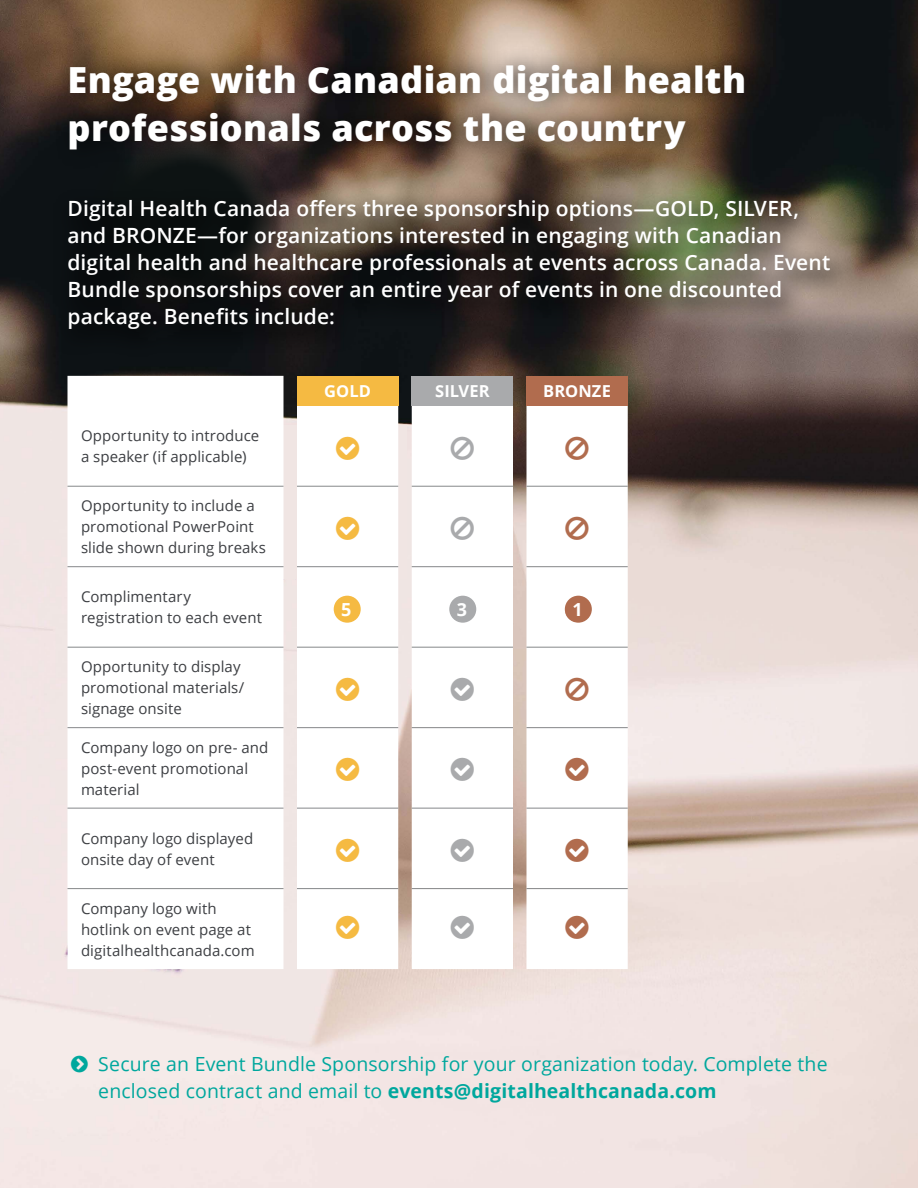
<style>
.page{position:relative;width:918px;height:1188px;background:#fff}
.page>*{position:absolute;margin:0;border:0;box-sizing:border-box;transform-origin:0 0}
.t1{font:800 36px/48px "Open Sans";letter-spacing:.01em;color:#fff}
.t2{font:600 21px/27px "Open Sans";letter-spacing:.005em;color:#fff}
.t3{font:19.5px/27px "Open Sans";letter-spacing:.005em;color:#00a79d}
.t4{font:700 18px "Open Sans";color:#fff}
.t5{font:700 16.5px "Open Sans";letter-spacing:.005em;color:#fff}
.t6{font:15px/21px "Open Sans";letter-spacing:.005em;color:#3c3e42}
.s1{font-weight:700}
</style>
<div class="page">
<img style="left:0;top:0;width:918px;height:1188px">
<div style="left:91px;top:132px;width:191px;height:171px;background:linear-gradient(to right,#060f0f,#201d1e);border-radius:50%"></div>
<svg style="left:68px;top:376px;width:560px;height:593px"></svg>
<div style="left:297px;top:376px;width:101px;height:30px;background:#f5ba42"></div>
<div style="left:412px;top:376px;width:101px;height:30px;background:#a9aaac"></div>
<div style="left:526px;top:376px;width:102px;height:30px;background:#b16c4e"></div>
<svg style="left:297px;top:567px;width:331px;height:402px"></svg>
<hr style="left:68px;top:486px;width:216px;height:1px;background:#86888a">
<hr style="left:297px;top:486px;width:101px;height:1px;background:#86888a">
<hr style="left:412px;top:486px;width:101px;height:1px;background:#86888a">
<hr style="left:526px;top:486px;width:102px;height:1px;background:#86888a">
<hr style="left:68px;top:566px;width:216px;height:1px;background:#86888a">
<hr style="left:297px;top:566px;width:101px;height:1px;background:#86888a">
<hr style="left:412px;top:566px;width:101px;height:1px;background:#86888a">
<hr style="left:526px;top:566px;width:102px;height:1px;background:#86888a">
<hr style="left:68px;top:647px;width:216px;height:1px;background:#86888a">
<hr style="left:297px;top:647px;width:101px;height:1px;background:#86888a">
<hr style="left:412px;top:647px;width:101px;height:1px;background:#86888a">
<hr style="left:526px;top:647px;width:102px;height:1px;background:#86888a">
<hr style="left:68px;top:727px;width:216px;height:1px;background:#86888a">
<hr style="left:297px;top:727px;width:101px;height:1px;background:#86888a">
<hr style="left:412px;top:727px;width:101px;height:1px;background:#86888a">
<hr style="left:526px;top:727px;width:102px;height:1px;background:#86888a">
<hr style="left:68px;top:808px;width:216px;height:1px;background:#86888a">
<hr style="left:297px;top:808px;width:101px;height:1px;background:#86888a">
<hr style="left:412px;top:808px;width:101px;height:1px;background:#86888a">
<hr style="left:526px;top:808px;width:102px;height:1px;background:#86888a">
<hr style="left:68px;top:888px;width:216px;height:1px;background:#86888a">
<hr style="left:297px;top:888px;width:101px;height:1px;background:#86888a">
<hr style="left:412px;top:888px;width:101px;height:1px;background:#86888a">
<hr style="left:526px;top:888px;width:102px;height:1px;background:#86888a">
<div style="left:51px;top:186px;width:804px;height:172px;background:#000;opacity:.75"></div>
<div style="left:54px;top:43px;width:719px;height:128px;background:#000;opacity:.75"></div>
<div style="left:334px;top:596px;width:27px;height:27px;background:#f5ba42;border-radius:50%"></div>
<div style="left:449px;top:596px;width:27px;height:27px;background:#a9aaac;border-radius:50%"></div>
<div style="left:565px;top:596px;width:27px;height:27px;background:#b16c4e;border-radius:50%"></div>
<svg style="left:336px;top:436px;width:23px;height:23px"></svg>
<svg style="left:451px;top:436px;width:23px;height:23px"></svg>
<svg style="left:566px;top:436px;width:23px;height:23px"></svg>
<svg style="left:336px;top:517px;width:23px;height:23px"></svg>
<svg style="left:451px;top:517px;width:23px;height:23px"></svg>
<svg style="left:566px;top:517px;width:23px;height:23px"></svg>
<svg style="left:336px;top:599px;width:23px;height:23px"></svg>
<svg style="left:451px;top:599px;width:23px;height:23px"></svg>
<svg style="left:566px;top:599px;width:23px;height:23px"></svg>
<svg style="left:336px;top:678px;width:23px;height:23px"></svg>
<svg style="left:451px;top:678px;width:23px;height:23px"></svg>
<svg style="left:566px;top:678px;width:23px;height:23px"></svg>
<svg style="left:336px;top:758px;width:23px;height:23px"></svg>
<svg style="left:451px;top:758px;width:23px;height:23px"></svg>
<svg style="left:566px;top:758px;width:23px;height:23px"></svg>
<svg style="left:336px;top:839px;width:23px;height:23px"></svg>
<svg style="left:451px;top:839px;width:23px;height:23px"></svg>
<svg style="left:566px;top:839px;width:23px;height:23px"></svg>
<svg style="left:336px;top:916px;width:23px;height:23px"></svg>
<svg style="left:451px;top:916px;width:23px;height:23px"></svg>
<svg style="left:566px;top:916px;width:23px;height:23px"></svg>
<svg style="left:71px;top:1056px;width:17px;height:17px"></svg>
<h1 class="t1" style="left:68px;top:54px;width:680px">Engage with Canadian digital health professionals across the country</h1>
<p class="t2" style="left:68px;top:195px;width:764px">Digital Health Canada offers three sponsorship options—GOLD, SILVER, and BRONZE—for organizations interested in engaging with Canadian digital health and healthcare professionals at events across Canada. Event Bundle sponsorships cover an entire year of events in one discounted package. Benefits include:</p>
<p class="t6" style="left:81px;top:425px;width:180px">Opportunity to introduce a speaker (if applicable)</p>
<p class="t6" style="left:81px;top:495px;width:187px">Opportunity to include a promotional PowerPoint slide shown during breaks</p>
<p class="t6" style="left:81px;top:586px;width:182px">Complimentary registration to each event</p>
<p class="t6" style="left:81px;top:656px;width:165px">Opportunity to display promotional materials/ signage onsite</p>
<p class="t6" style="left:81px;top:736px;width:189px">Company logo on pre- and post-event promotional material</p>
<p class="t6" style="left:81px;top:827px;width:174px">Company logo displayed onsite day of event</p>
<p class="t6" style="left:81px;top:897px;width:175px">Company logo with hotlink on event page at digitalhealthcanada.com</p>
<p class="t5" style="left:324px;top:379px;width:48px">GOLD</p>
<p class="t5" style="left:435px;top:379px;width:56px">SILVER</p>
<p class="t5" style="left:543px;top:379px;width:69px">BRONZE</p>
<p class="t4" style="left:341px;top:597px;width:12px">5</p>
<p class="t4" style="left:457px;top:597px;width:12px">3</p>
<p class="t4" style="left:572px;top:597px;width:12px">1</p>
<h3 class="t3" style="left:98px;top:1050px;width:731px">Secure an Event Bundle Sponsorship for your organization today. Complete the enclosed contract and email to <span class="s1">events@digitalhealthcanada.com</span></h3>
</div>
